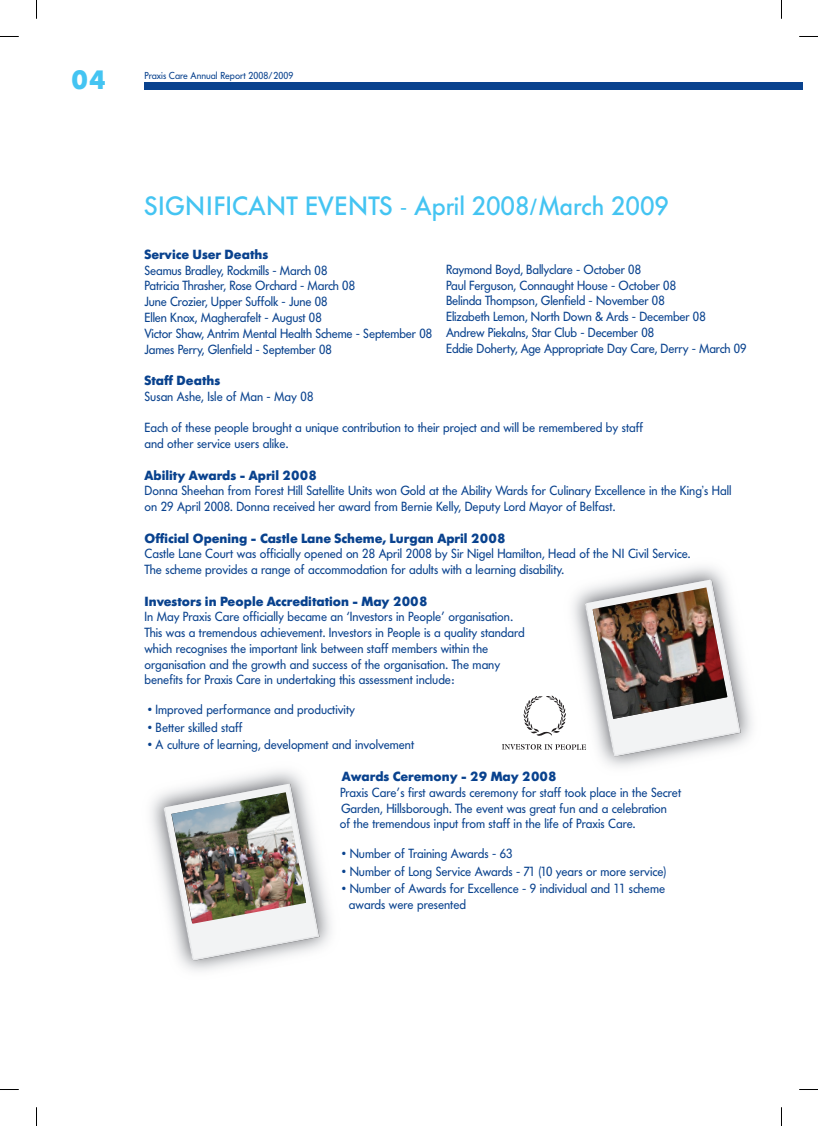
<style>
.page{position:relative;width:818px;height:1126px;background:#fff}
.page>*{position:absolute;margin:0;border:0;box-sizing:border-box;transform-origin:0 0}
.t1{font:500 26.25px "Futura BQ";color:#44c4f2}
.t2{font:700 26.25px "Futura BQ";color:#44c4f2}
.t3{font:13.12px/15.8px "Futura BQ";color:#09428e}
.t4{font:700 13.12px "Futura BQ";color:#09428e}
.t5{font:10px "Futura BQ";color:#09428e}
.s1{font-weight:700}
.s2{font-family:"Futura BT"}
</style>
<div class="page">
<svg style="left:163px;top:783px;width:156px;height:177px"></svg>
<div style="left:144px;top:82px;width:658px;height:7px;background:#09428e"></div>
<img style="left:171px;top:792px;width:135px;height:131px">
<img style="left:502px;top:579px;width:238px;height:177px">
<svg style="left:0;top:36px;width:19px;height:1px"></svg>
<svg style="left:799px;top:36px;width:18px;height:1px"></svg>
<svg style="left:0;top:1089px;width:19px;height:1px"></svg>
<svg style="left:799px;top:1089px;width:18px;height:1px"></svg>
<svg style="left:36px;top:0;width:1px;height:19px"></svg>
<svg style="left:36px;top:1107px;width:1px;height:18px"></svg>
<h1 class="t2" style="left:71px;top:64px;width:36px">04</h1>
<p class="t5" style="left:144px;top:69px;width:150px">Praxis Care Annual Report 2008/2009</p>
<h1 class="t1" style="left:144px;top:190px;width:526px">SIGNIFICANT EVENTS - April 2008/March 2009</h1>
<p class="t4" style="left:144px;top:246px;width:125px">Service User Deaths</p>
<p class="t3" style="left:144px;top:262px;width:289px">Seamus Bradley, Rockmills - March 08<br>Patricia Thrasher, Rose Orchard - March 08<br>June Crozier, Upper Suffolk - June 08<br>Ellen Knox, Magherafelt - August 08<br>Victor Shaw, Antrim Mental Health Scheme - September 08<br>James Perry, Glenfield - September 08</p>
<p class="t4" style="left:144px;top:372px;width:77px">Staff Deaths</p>
<p class="t3" style="left:144px;top:388px;width:170px">Susan Ashe, Isle of Man - May 08</p>
<p class="t3" style="left:144px;top:420px;width:500px">Each of these people brought a unique contribution to their project and will be remembered by staff and other service users alike.</p>
<p class="t4" style="left:144px;top:467px;width:174px">Ability Awards - April 2008</p>
<p class="t3" style="left:144px;top:483px;width:588px">Donna Sheehan from Forest Hill Satellite Units won Gold at the Ability Wards for Culinary Excellence in the King’s Hall on 29 April 2008. Donna received her award from Bernie Kelly, Deputy Lord Mayor of Belfast.</p>
<p class="t4" style="left:144px;top:530px;width:362px">Official Opening - Castle Lane Scheme, Lurgan April 2008</p>
<p class="t3" style="left:144px;top:546px;width:547px">Castle Lane Court was officially opened on 28 April 2008 by Sir Nigel Hamilton, Head of the NI Civil Service.<br>The scheme provides a range of accommodation for adults with a learning disability.</p>
<p class="t3" style="left:144px;top:593px;width:381px"><span class="s1">Investors in People Accreditation - May 2008<br></span>In May Praxis Care officially became an ‘Investors in People<span class="s2">’</span> organisation.<br>This was a tremendous achievement. Investors in People is a quality standard which recognises the important link between staff members within the organisation and the growth and success of the organisation. The many benefits for Praxis Care in undertaking this assessment include:</p>
<p class="t3" style="left:148px;top:702px;width:208px">• Improved performance and productivity</p>
<p class="t3" style="left:148px;top:719px;width:96px">• Better skilled staff</p>
<p class="t3" style="left:148px;top:737px;width:267px">• A culture of learning, development and involvement</p>
<p class="t3" style="left:339px;top:768px;width:343px"><span class="s1">Awards Ceremony - 29 May 2008<br></span>Praxis Care<span class="s2">’</span>s first awards ceremony for staff took place in the Secret Garden, Hillsborough. The event was great fun and a celebration<br>of the tremendous input from staff in the life of Praxis Care.</p>
<p class="t3" style="left:342px;top:845px;width:172px">• Number of Training Awards - 63</p>
<p class="t3" style="left:342px;top:863px;width:326px">• Number of Long Service Awards - 71 (10 years or more service)</p>
<p class="t3" style="left:348px;top:880px;width:317px;text-indent:-7px">• Number of Awards for Excellence - 9 individual and 11 scheme awards were presented</p>
<p class="t3" style="left:446px;top:261px;width:302px">Raymond Boyd, Ballyclare - October 08<br>Paul Ferguson, Connaught House - October 08<br>Belinda Thompson, Glenfield - November 08<br>Elizabeth Lemon, North Down &amp; Ards - December 08<br>Andrew Piekalns, Star Club - December 08<br>Eddie Doherty, Age Appropriate Day Care, Derry - March 09</p>
</div>
